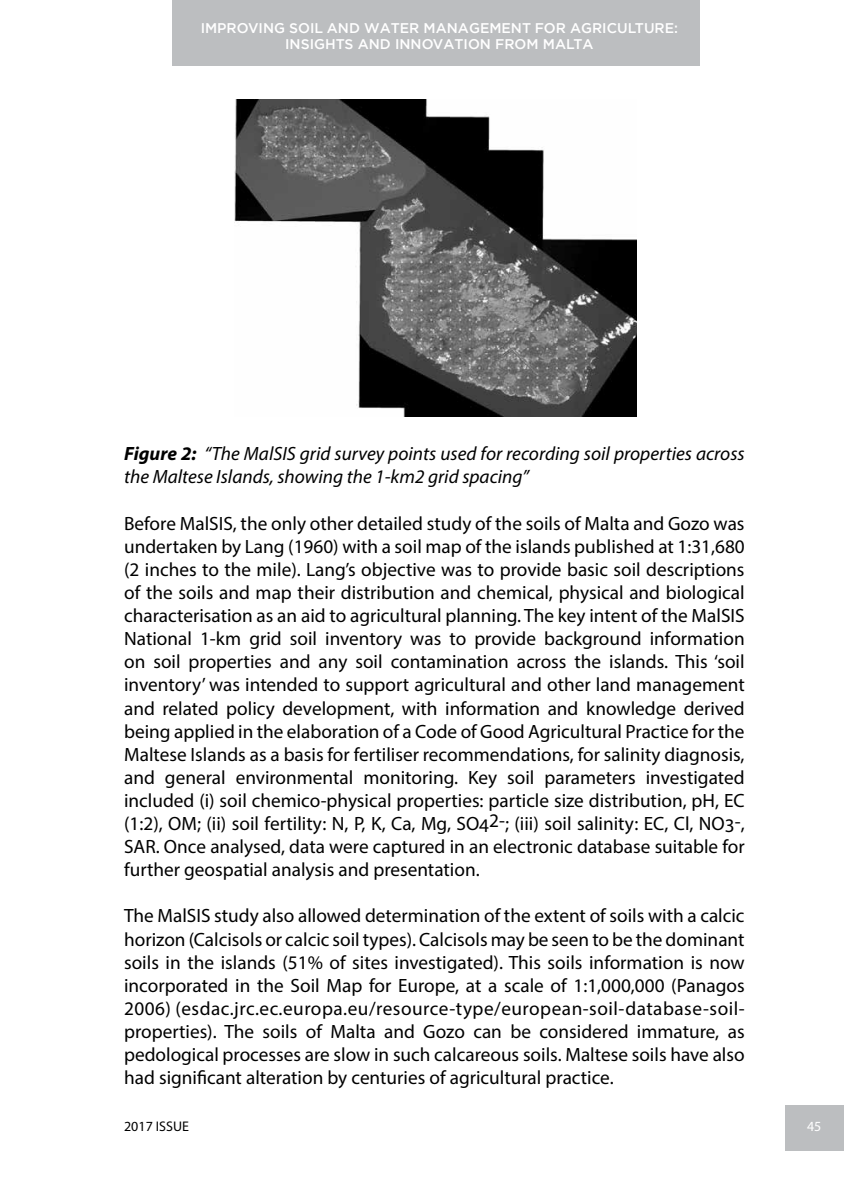
<style>
.page{position:relative;width:844px;height:1191px;background:#fff}
.page>*{position:absolute;margin:0;border:0;box-sizing:border-box;transform-origin:0 0}
.t1{font:19.25px/23.1px "Myriad Pro";color:#000;text-align:justify}
.t2{font:italic 19.25px/23.1px "Myriad Pro";color:#000}
.t3{font:500 14px/16.8px "Gotham";color:#fff;text-align:center}
.t4{font:14px "Myriad Pro";color:#000}
.t5{font:14px "Myriad Pro";color:#fff}
.s1{font-weight:700}
</style>
<div class="page">
<div style="left:785px;top:1105px;width:58px;height:46px;background:#bcbec0"></div>
<div style="left:173px;top:0;width:526px;height:65px;background:#bcbec0"></div>
<img style="left:235px;top:99px;width:401px;height:318px">
<p class="t3" style="left:201px;top:19px;width:479px">IMPROVING SOIL AND WATER MANAGEMENT FOR AGRICULTURE:<br>INSIGHTS AND INNOVATION FROM MALTA</p>
<p class="t2" style="left:124px;top:442px;width:622px"><span class="s1">Figure 2:</span> “The MalSIS grid survey points used for recording soil properties across the Maltese Islands, showing the 1-km2 grid spacing”</p>
<p class="t1" style="left:124px;top:511px;width:622px">Before MalSIS, the only other detailed study of the soils of Malta and Gozo was undertaken by Lang (1960) with a soil map of the islands published at 1:31,680 (2 inches to the mile). Lang’s objective was to provide basic soil descriptions of the soils and map their distribution and chemical, physical and biological characterisation as an aid to agricultural planning. The key intent of the MalSIS National 1-km grid soil inventory was to provide background information on soil properties and any soil contamination across the islands. This ‘soil inventory’ was intended to support agricultural and other land management and related policy development, with information and knowledge derived being applied in the elaboration of a Code of Good Agricultural Practice for the Maltese Islands as a basis for fertiliser recommendations, for salinity diagnosis, and general environmental monitoring. Key soil parameters investigated included (i) soil chemico-physical properties: particle size distribution, pH, EC (1:2), OM; (ii) soil fertility: N, P, K, Ca, Mg, SO42-; (iii) soil salinity: EC, Cl, NO3-, SAR. Once analysed, data were captured in an electronic database suitable for further geospatial analysis and presentation.</p>
<p class="t1" style="left:124px;top:904px;width:622px">The MalSIS study also allowed determination of the extent of soils with a calcic horizon (Calcisols or calcic soil types). Calcisols may be seen to be the dominant soils in the islands (51% of sites investigated). This soils information is now incorporated in the Soil Map for Europe, at a scale of 1:1,000,000 (Panagos 2006) (esdac.jrc.ec.europa.eu/resource-type/european-soil-database-soil&shy;properties). The soils of Malta and Gozo can be considered immature, as pedological processes are slow in such calcareous soils. Maltese soils have also had significant alteration by centuries of agricultural practice.</p>
<p class="t4" style="left:124px;top:1117px;width:66px">2017 ISSUE</p>
<p class="t5" style="left:806px;top:1117px;width:16px">45</p>
</div>
